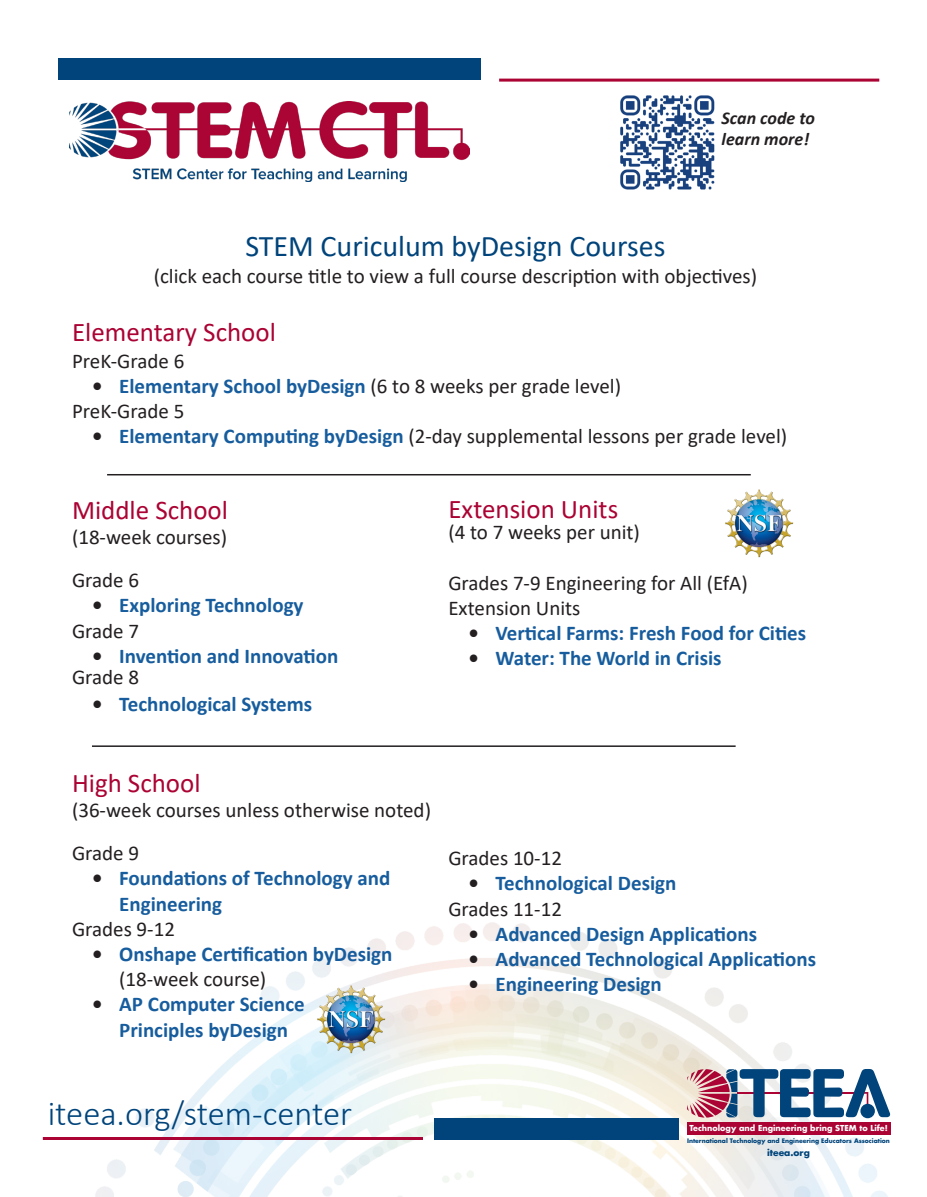
<style>
.page{position:relative;width:927px;height:1197px;background:#fff}
.page>*{position:absolute;margin:0;border:0;box-sizing:border-box;transform-origin:0 0}
.t1{font:300 34.5px "Calibri";color:#00447b}
.t2{font:30px "Calibri";color:#00447b}
.t3{font:27px "Calibri";color:#ab0333}
.t4{font:700 21px/25.2px "Calibri";color:#175d9e}
.t5{font:21px/25.2px "Calibri";color:#231f20}
.t6{font:italic 700 18px "Calibri";color:#231f20}
.t7{font:700 9.15px "Futura";color:#00447b}
.t8{font:700 7.95px "Futura";color:#fff}
.t9{font:700 6px "Futura";color:#00447b}
.s1{color:#231f20}
.s2{font-weight:400;color:#231f20}
.s3{font-weight:700}
.s4{font-weight:700;color:#175d9e}
</style>
<div class="page">
<img style="left:42px;top:922px;width:849px;height:275px">
<img style="left:70px;top:102px;width:400px;height:80px">
<svg style="left:687px;top:1069px;width:203px;height:49px"></svg>
<div style="left:687px;top:1122px;width:203px;height:13px;background:#ab0333"></div>
<div style="left:58px;top:58px;width:423px;height:22px;background:#00447b"></div>
<hr style="left:499px;top:79px;width:380px;height:3px;background:#ab0333">
<div style="left:434px;top:1118px;width:244px;height:22px;background:#00447b"></div>
<hr style="left:43px;top:1137px;width:380px;height:3px;background:#ab0333">
<hr style="left:107px;top:474px;width:644px;height:1px;background:#231f20">
<hr style="left:92px;top:745px;width:644px;height:2px;background:#231f20">
<img style="left:317px;top:984px;width:68px;height:69px">
<img style="left:725px;top:489px;width:69px;height:68px">
<img style="left:620px;top:95px;width:95px;height:95px">
<p class="t6" style="left:722px;top:105px;width:95px">Scan code to</p>
<p class="t6" style="left:722px;top:127px;width:89px">learn more!</p>
<p class="t2" style="left:245px;top:225px;width:422px">STEM Curiculum byDesign Courses</p>
<p class="t5" style="left:154px;top:263px;width:605px">(click each course title to view a full course description with objectives)</p>
<p class="t3" style="left:72px;top:313px;width:205px">Elementary School</p>
<p class="t5" style="left:72px;top:347px;width:114px">PreK-Grade 6</p>
<p class="t4" style="left:92px;top:373px;width:530px"><span class="s1">•</span> Elementary School byDesign <span class="s2">(6 to 8 weeks per grade level)</span></p>
<p class="t5" style="left:72px;top:398px;width:114px">PreK-Grade 5</p>
<p class="t5" style="left:92px;top:423px;width:697px"><span class="s3">•</span> <span class="s4">Elementary Computing byDesign</span> (2-day supplemental lessons per grade level)</p>
<p class="t3" style="left:72px;top:491px;width:157px">Middle School</p>
<p class="t5" style="left:72px;top:524px;width:157px">(18-week courses)</p>
<p class="t5" style="left:72px;top:567px;width:69px">Grade 6</p>
<p class="t4" style="left:92px;top:593px;width:213px"><span class="s1">•</span> Exploring Technology</p>
<p class="t5" style="left:72px;top:617px;width:69px">Grade 7</p>
<p class="t4" style="left:92px;top:643px;width:248px"><span class="s1">•</span> Invention and Innovation</p>
<p class="t5" style="left:72px;top:664px;width:69px">Grade 8</p>
<p class="t4" style="left:92px;top:691px;width:221px"><span class="s1">•</span> Technological Systems</p>
<p class="t3" style="left:448px;top:491px;width:171px">Extension Units</p>
<p class="t5" style="left:448px;top:519px;width:193px">(4 to 7 weeks per unit)</p>
<p class="t5" style="left:448px;top:570px;width:301px">Grades 7-9 Engineering for All (EfA)<br>Extension Units</p>
<p class="t4" style="left:469px;top:620px;width:339px"><span class="s1">•</span> Vertical Farms: Fresh Food for Cities</p>
<p class="t4" style="left:469px;top:645px;width:255px"><span class="s1">•</span> Water: The World in Crisis</p>
<p class="t3" style="left:72px;top:764px;width:130px">High School</p>
<p class="t5" style="left:72px;top:797px;width:361px">(36-week courses unless otherwise noted)</p>
<p class="t5" style="left:72px;top:840px;width:69px">Grade 9</p>
<p class="t4" style="left:119px;top:866px;width:273px;text-indent:-27px"><span class="s1">•</span> Foundations of Technology and<br>Engineering</p>
<p class="t5" style="left:72px;top:916px;width:105px">Grades 9-12</p>
<p class="t4" style="left:119px;top:941px;width:275px;text-indent:-27px"><span class="s1">•</span> Onshape Certification byDesign <span class="s2">(18-week course)</span></p>
<p class="t4" style="left:92px;top:992px;width:214px;text-align:center"><span class="s1">•</span> AP Computer Science<br>Principles byDesign</p>
<p class="t5" style="left:448px;top:845px;width:115px">Grades 10-12</p>
<p class="t4" style="left:469px;top:871px;width:209px"><span class="s1">•</span> Technological Design</p>
<p class="t5" style="left:448px;top:896px;width:115px">Grades 11-12</p>
<p class="t4" style="left:469px;top:921px;width:290px"><span class="s1">•</span> Advanced Design Applications</p>
<p class="t4" style="left:469px;top:946px;width:349px"><span class="s1">•</span> Advanced Technological Applications</p>
<p class="t4" style="left:469px;top:971px;width:195px"><span class="s1">•</span> Engineering Design</p>
<p class="t1" style="left:48px;top:1092px;width:306px">iteea.org/stem-center</p>
<p class="t8" style="left:690px;top:1123px;width:200px">Technology and Engineering bring STEM to Life!</p>
<p class="t9" style="left:687px;top:1136px;width:204px">International Technology and Engineering Educators Association</p>
<p class="t7" style="left:767px;top:1147px;width:44px">iteea.org</p>
</div>
